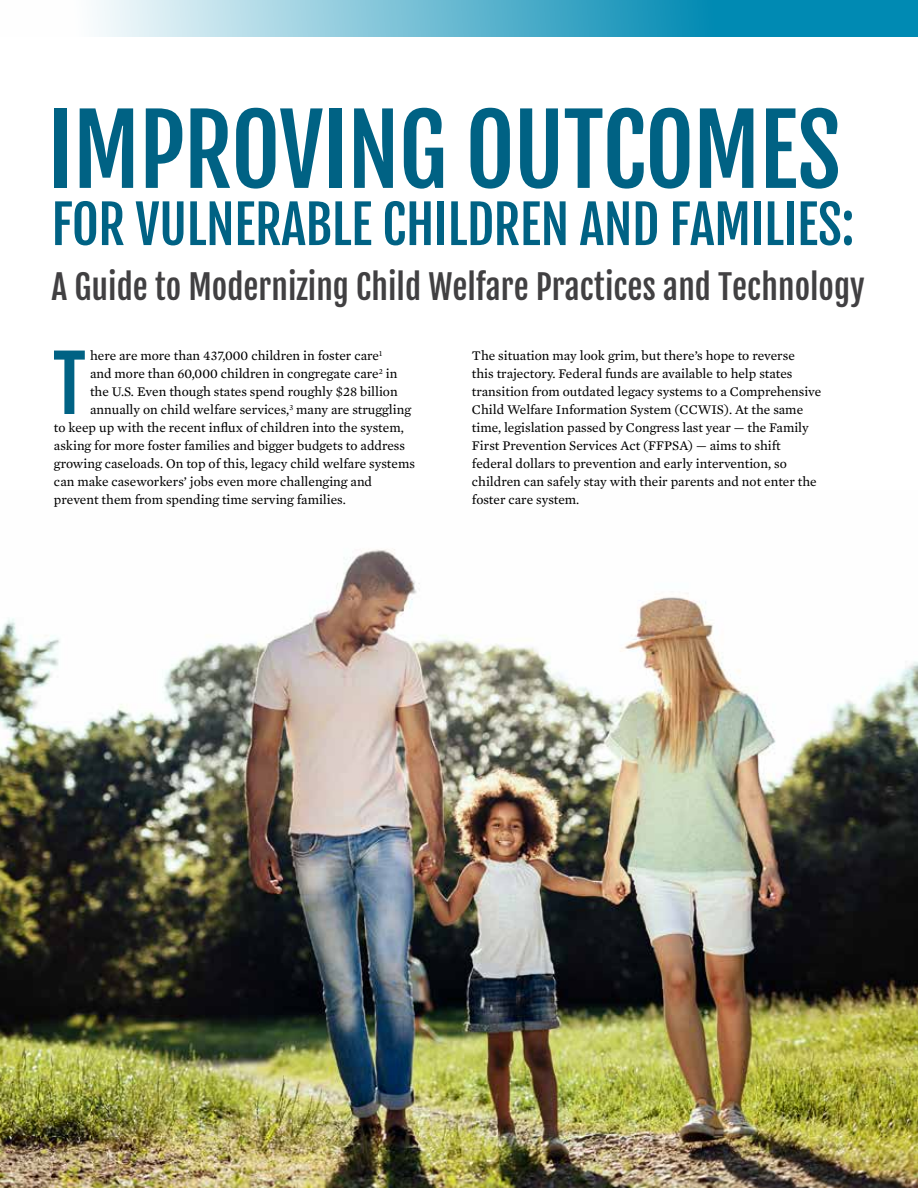
<style>
.page{position:relative;width:918px;height:1188px;background:#fff}
.page>*{position:absolute;margin:0;border:0;box-sizing:border-box;transform-origin:0 0}
.t1{font:95.25px "Fjalla One";letter-spacing:-.01em;color:#006284}
.t2{font:90.6px "Bebas Neue";color:#006284}
.t3{font:52.35px "Fjalla One";letter-spacing:-.01em;color:#006284}
.t4{font:33.3px "Fjalla One";color:#414042}
.t5{font:13.5px/18px "Mercury Text G2";color:#000}
</style>
<div class="page">
<img style="left:0;top:549px;width:918px;height:639px">
<svg style="left:96px;top:0;width:822px;height:37px"></svg>
<h1 class="t1" style="left:48px;top:92px;width:795px">IMPROVING OUTCOMES</h1>
<h3 class="t3" style="left:51px;top:192px;width:805px">FOR VULNERABLE CHILDREN AND FAMILIES:</h3>
<h3 class="t4" style="left:52px;top:266px;width:815px">A Guide to Modernizing Child Welfare Practices and Technology</h3>
<h2 class="t2" style="left:53px;top:333px;width:34px">T</h2>
<p class="t5" style="left:90px;top:346px;width:294px">here are more than 437,000 children in foster care<sup>1</sup></p>
<p class="t5" style="left:90px;top:364px;width:309px">and more than 60,000 children in congregate care<sup>2</sup> in</p>
<p class="t5" style="left:90px;top:382px;width:309px">the U.S. Even though states spend roughly $28 billion</p>
<p class="t5" style="left:90px;top:400px;width:323px">annually on child welfare services,<sup>3</sup> many are struggling</p>
<p class="t5" style="left:54px;top:418px;width:351px">to keep up with the recent influx of children into the system,</p>
<p class="t5" style="left:54px;top:436px;width:353px">asking for more foster families and bigger budgets to address</p>
<p class="t5" style="left:54px;top:454px;width:362px">growing caseloads. On top of this, legacy child welfare systems</p>
<p class="t5" style="left:54px;top:472px;width:320px">can make caseworkers’ jobs even more challenging and</p>
<p class="t5" style="left:54px;top:490px;width:293px">prevent them from spending time serving families.</p>
<p class="t5" style="left:472px;top:346px;width:351px">The situation may look grim, but there’s hope to reverse<br>this trajectory. Federal funds are available to help states transition from outdated legacy systems to a Comprehensive Child Welfare Information System (CCWIS). At the same time, legislation passed by Congress last year — the Family First Prevention Services Act (FFPSA) — aims to shift federal dollars to prevention and early intervention, so children can safely stay with their parents and not enter the foster care system.</p>
</div>
